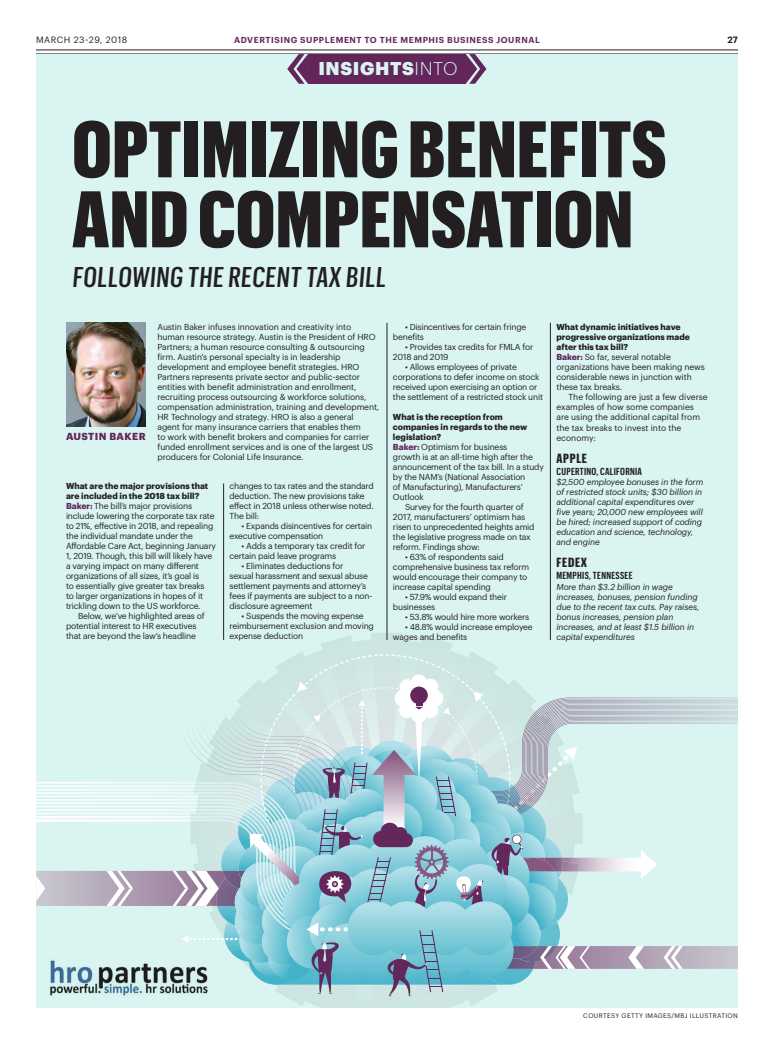
<style>
.page{position:relative;width:774px;height:1044px;background:#fff}
.page>*{position:absolute;margin:0;border:0;box-sizing:border-box;transform-origin:0 0}
.Headline_-_News__42{font:900 78.3px "Graphik X Cond";letter-spacing:.005em;color:#231f20}
.Headline_-_News__42-2{font:500 28px "Graphik X Cond";color:#231f20}
.t1{font:900 18.1px "Graphik";letter-spacing:.035em;color:#d9f4f1}
.Body_Copy_-_Sans_Ser{font:700 13px "Graphik X Cond";letter-spacing:.055em;color:#231f20}
.Body_Copy_-_Sans_Ser-2{font:600 10px "Graphik X Cond";letter-spacing:.03em;color:#231f20}
.Label_-_Briefs{font:700 10px "Graphik";letter-spacing:.045em;color:#63265b}
.t2{font:9px "Graphik";letter-spacing:.055em;color:#231f20}
.t3{font:600 9px "Graphik";color:#231f20}
.Body_Copy_-_Sans_Ser-3{font:8.5px/10px "Graphik";letter-spacing:-.02em;color:#231f20}
.Body_Copy_-_Sans_Ser-4{font:italic 8.5px/10.1px "Graphik";letter-spacing:-.01em;color:#231f20}
.Body_Copy_-_Sans_Ser-5{font:700 8.5px/10px "Graphik";color:#231f20}
.Body_Copy_-_Sans_Ser-6{font:8.5px/10.1px "Graphik";color:#231f20}
.t4{font:600 8.5px "Graphik";letter-spacing:.065em;color:#65275c}
.Photo_-_Credit{font:6.5px "Graphik";letter-spacing:.055em;color:#231f20}
.s1{font-weight:300}
.s2{font-weight:700;color:#63265b}
</style>
<div class="page">
<hr style="left:36px;top:50px;width:702px;height:1px;background:#231f20">
<div style="left:36px;top:54px;width:702px;height:954px;background:#d9f4f1"></div>
<svg style="left:36px;top:633px;width:702px;height:375px"></svg>
<div style="left:410px;top:687px;width:18px;height:17px;background:#63275c;border-radius:50%"></div>
<hr style="left:387px;top:323px;width:1px;height:317px;background:#231f20">
<hr style="left:223px;top:483px;width:1px;height:157px;background:#231f20">
<img style="left:66px;top:323px;width:80px;height:103px">
<hr style="left:550px;top:323px;width:1px;height:317px;background:#231f20">
<img style="left:50px;top:960px;width:158px;height:36px">
<div style="left:308px;top:54px;width:158px;height:30px;background:#63265b"></div>
<svg style="left:287px;top:54px;width:21px;height:30px"></svg>
<svg style="left:466px;top:54px;width:20px;height:30px"></svg>
<p class="t2" style="left:36px;top:33px;width:93px">MARCH 23-29, 2018</p>
<p class="t4" style="left:234px;top:33px;width:307px">ADVERTISING SUPPLEMENT TO THE MEMPHIS BUSINESS JOURNAL</p>
<p class="t3" style="left:727px;top:33px;width:12px">27</p>
<p class="t1" style="left:318px;top:55px;width:141px">INSIGHTS<span class="s1">INTO</span></p>
<p class="Headline_-_News__42" style="left:72px;top:103px;width:596px">OPTIMIZING BENEFITS</p>
<p class="Headline_-_News__42" style="left:72px;top:173px;width:562px">AND COMPENSATION</p>
<p class="Headline_-_News__42-2" style="left:72px;top:261px;width:318px">FOLLOWING THE RECENT TAX BILL</p>
<p class="Label_-_Briefs" style="left:66px;top:428px;width:81px">AUSTIN BAKER</p>
<p class="Body_Copy_-_Sans_Ser-3" style="left:158px;top:321px;width:223px">Austin Baker infuses innovation and creativity into human resource strategy. Austin is the President of HRO Partners; a human resource consulting &amp; outsourcing firm. Austin's personal specialty is in leadership development and employee benefit strategies. HRO Partners represents private sector and public-sector entities with benefit administration and enrollment, recruiting process outsourcing &amp; workforce solutions, compensation administration, training and development, HR Technology and strategy. HRO is also a general<br>agent for many insurance carriers that enables them<br>to work with benefit brokers and companies for carrier funded enrollment services and is one of the largest US producers for Colonial Life Insurance.</p>
<p class="Body_Copy_-_Sans_Ser-5" style="left:66px;top:481px;width:144px">What are the major provisions that are included in the 2018 tax bill?</p>
<p class="Body_Copy_-_Sans_Ser-3" style="left:66px;top:501px;width:151px"><span class="s2">Baker:</span> The bill’s major provisions include lowering the corporate tax rate to 21%, effective in 2018, and repealing the individual mandate under the Affordable Care Act, beginning January 1, 2019. Though, this bill will likely have a varying impact on many different organizations of all sizes, it’s goal is<br>to essentially give greater tax breaks<br>to larger organizations in hopes of it trickling down to the US workforce.</p>
<p class="Body_Copy_-_Sans_Ser-3" style="left:66px;top:611px;width:140px;text-indent:12px">Below, we’ve highlighted areas of potential interest to HR executives that are beyond the law’s headline</p>
<p class="Body_Copy_-_Sans_Ser-3" style="left:229px;top:480px;width:146px">changes to tax rates and the standard deduction. The new provisions take effect in 2018 unless otherwise noted.<br>The bill:</p>
<p class="Body_Copy_-_Sans_Ser-3" style="left:229px;top:520px;width:144px;text-indent:12px">• Expands disincentives for certain executive compensation</p>
<p class="Body_Copy_-_Sans_Ser-3" style="left:229px;top:540px;width:137px;text-indent:12px">• Adds a temporary tax credit for certain paid leave programs</p>
<p class="Body_Copy_-_Sans_Ser-3" style="left:229px;top:560px;width:144px;text-indent:12px">• Eliminates deductions for<br>sexual harassment and sexual abuse settlement payments and attorney’s fees if payments are subject to a non&shy;disclosure agreement</p>
<p class="Body_Copy_-_Sans_Ser-3" style="left:229px;top:610px;width:146px;text-indent:12px">• Suspends the moving expense reimbursement exclusion and moving expense deduction</p>
<p class="Body_Copy_-_Sans_Ser-3" style="left:393px;top:321px;width:135px;text-indent:12px">• Disincentives for certain fringe benefits</p>
<p class="Body_Copy_-_Sans_Ser-3" style="left:393px;top:341px;width:142px;text-indent:12px">• Provides tax credits for FMLA for<br>2018 and 2019</p>
<p class="Body_Copy_-_Sans_Ser-3" style="left:393px;top:361px;width:152px;text-indent:12px">• Allows employees of private corporations to defer income on stock received upon exercising an option or the settlement of a restricted stock unit</p>
<p class="Body_Copy_-_Sans_Ser-5" style="left:393px;top:411px;width:136px">What is the reception from companies in regards to the new legislation?</p>
<p class="Body_Copy_-_Sans_Ser-3" style="left:393px;top:441px;width:152px"><span class="s2">Baker:</span> Optimism for business<br>growth is at an all-time high after the announcement of the tax bill. In a study by the NAM’s (National Association<br>of Manufacturing), Manufacturers’<br>Outlook</p>
<p class="Body_Copy_-_Sans_Ser-3" style="left:393px;top:501px;width:143px;text-indent:12px">Survey for the fourth quarter of<br>2017, manufacturers’ optimism has risen to unprecedented heights amid the legislative progress made on tax reform. Findings show:</p>
<p class="Body_Copy_-_Sans_Ser-3" style="left:393px;top:551px;width:138px;text-indent:12px">• 63% of respondents said comprehensive business tax reform would encourage their company to increase capital spending</p>
<p class="Body_Copy_-_Sans_Ser-3" style="left:393px;top:591px;width:116px;text-indent:12px">• 57.9% would expand their businesses</p>
<p class="Body_Copy_-_Sans_Ser-3" style="left:405px;top:611px;width:126px">• 53.8% would hire more workers</p>
<p class="Body_Copy_-_Sans_Ser-3" style="left:393px;top:621px;width:141px;text-indent:12px">• 48.8% would increase employee wages and benefits</p>
<p class="Body_Copy_-_Sans_Ser-5" style="left:556px;top:321px;width:135px">What dynamic initiatives have progressive organizations made after this tax bill?</p>
<p class="Body_Copy_-_Sans_Ser-3" style="left:556px;top:351px;width:150px"><span class="s2">Baker:</span> So far, several notable organizations have been making news considerable news in junction with these tax breaks.</p>
<p class="Body_Copy_-_Sans_Ser-6" style="left:556px;top:392px;width:153px;text-indent:12px">The following are just a few diverse examples of how some companies are using the additional capital from the tax breaks to invest into the economy:</p>
<p class="Body_Copy_-_Sans_Ser" style="left:557px;top:450px;width:32px">APPLE</p>
<p class="Body_Copy_-_Sans_Ser-2" style="left:557px;top:465px;width:87px">CUPERTINO, CALIFORNIA</p>
<p class="Body_Copy_-_Sans_Ser-4" style="left:556px;top:476px;width:148px">$2,500 employee bonuses in the form of restricted stock units; $30 billion in additional capital expenditures over five years; 20,000 new employees will be hired; increased support of coding education and science, technology, and engine</p>
<p class="Body_Copy_-_Sans_Ser" style="left:557px;top:555px;width:32px">FEDEX</p>
<p class="Body_Copy_-_Sans_Ser-2" style="left:557px;top:570px;width:78px">MEMPHIS, TENNESSEE</p>
<p class="Body_Copy_-_Sans_Ser-4" style="left:556px;top:581px;width:144px">More than $3.2 billion in wage increases, bonuses, pension funding due to the recent tax cuts. Pay raises, bonus increases, pension plan increases, and at least $1.5 billion in capital expenditures</p>
<p class="Photo_-_Credit" style="left:583px;top:1010px;width:156px">COURTESY GETTY IMAGES/MBJ ILLUSTRATION</p>
</div>
